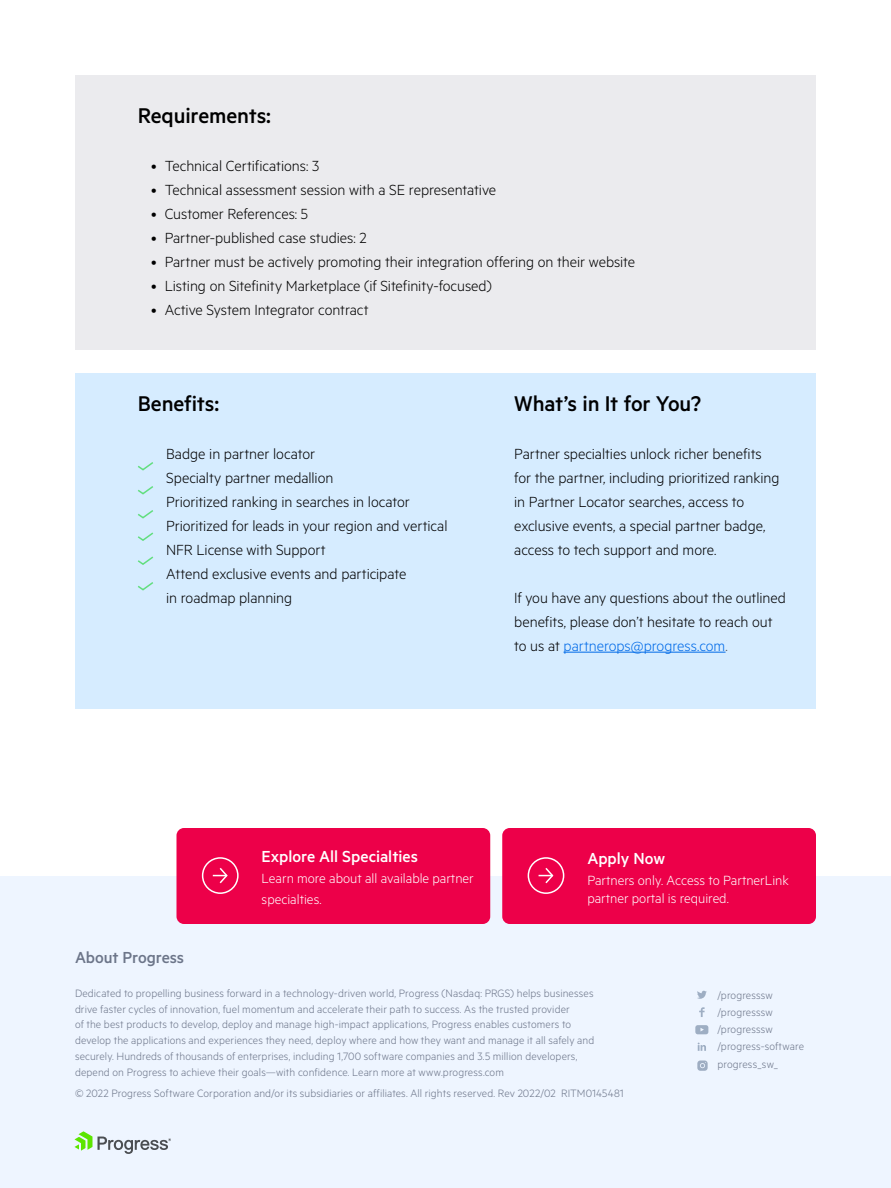
<style>
.page{position:relative;width:891px;height:1188px;background:#fff}
.page>*{position:absolute;margin:0;border:0;box-sizing:border-box;transform-origin:0 0}
.Titles_level_2{font:500 24px "Metric";letter-spacing:-.01em;color:#000}
.Titles_level_3{font:500 24px "Metric";letter-spacing:-.005em;color:#000}
.t1{font:500 18px "Metric";color:#fff}
.t2{font:500 18px "Metric";letter-spacing:-.01em;color:#6c7589}
.Body_1{font:300 16.5px/24px "Metric";letter-spacing:-.005em;color:#000}
.t3{font:300 15px/21px "Metric";color:#fff}
.t4{font:300 12px/15.8px "Metric";letter-spacing:.01em;color:#6c7589}
.s1{color:#006ae8}
.s2{color:#4b4e52}
</style>
<div class="page">
<div style="left:0;top:876px;width:891px;height:312px;background:#eef5ff"></div>
<svg style="left:74px;top:1131px;width:97px;height:23px"></svg>
<svg style="left:699px;top:1007px;width:6px;height:10px"></svg>
<svg style="left:697px;top:991px;width:10px;height:8px"></svg>
<svg style="left:698px;top:1043px;width:8px;height:8px"></svg>
<svg style="left:695px;top:1025px;width:13px;height:9px"></svg>
<svg style="left:697px;top:1060px;width:11px;height:11px"></svg>
<div style="left:177px;top:828px;width:313px;height:96px;background:#ed0049;border-radius:8px"></div>
<div style="left:502px;top:828px;width:314px;height:96px;background:#ed0049;border-radius:8px"></div>
<div style="left:202px;top:857px;width:37px;height:37px;border:2px solid #fff;border-radius:50%"></div>
<svg style="left:213px;top:868px;width:15px;height:16px"></svg>
<div style="left:528px;top:857px;width:36px;height:37px;border:2px solid #fff;border-radius:50%"></div>
<svg style="left:539px;top:868px;width:15px;height:16px"></svg>
<div style="left:75px;top:373px;width:741px;height:336px;background:#d6ecff"></div>
<div style="left:75px;top:75px;width:741px;height:275px;background:#ebebee"></div>
<svg style="left:138px;top:462px;width:15px;height:9px"></svg>
<svg style="left:138px;top:486px;width:15px;height:9px"></svg>
<svg style="left:138px;top:510px;width:15px;height:9px"></svg>
<svg style="left:138px;top:532px;width:16px;height:9px"></svg>
<svg style="left:138px;top:582px;width:15px;height:9px"></svg>
<svg style="left:138px;top:556px;width:16px;height:9px"></svg>
<hr style="left:564px;top:652px;width:162px;height:1px;background:#006ae8">
<p class="Titles_level_2" style="left:138px;top:102px;width:135px">Requirements:</p>
<p class="Body_1" style="left:151px;top:153px;width:169px">• Technical Certifications: 3</p>
<p class="Body_1" style="left:151px;top:177px;width:346px">• Technical assessment session with a SE representative</p>
<p class="Body_1" style="left:151px;top:201px;width:158px">• Customer References: 5</p>
<p class="Body_1" style="left:151px;top:225px;width:217px">• Partner-published case studies: 2</p>
<p class="Body_1" style="left:151px;top:249px;width:485px">• Partner must be actively promoting their integration offering on their website</p>
<p class="Body_1" style="left:151px;top:273px;width:342px">• Listing on Sitefinity Marketplace (if Sitefinity-focused)</p>
<p class="Body_1" style="left:151px;top:297px;width:219px">• Active System Integrator contract</p>
<p class="Titles_level_3" style="left:138px;top:390px;width:83px">Benefits:</p>
<p class="Body_1" style="left:166px;top:441px;width:283px">Badge in partner locator<br>Specialty partner medallion<br>Prioritized ranking in searches in locator Prioritized for leads in your region and vertical NFR License with Support<br>Attend exclusive events and participate<br>in roadmap planning</p>
<p class="Titles_level_2" style="left:514px;top:390px;width:188px">What’s in It for You?</p>
<p class="Body_1" style="left:514px;top:441px;width:267px">Partner specialties unlock richer benefits for the partner, including prioritized ranking in Partner Locator searches, access to exclusive events, a special partner badge, access to tech support and more.</p>
<p class="Body_1" style="left:514px;top:585px;width:273px">If you have any questions about the outlined benefits, please don’t hesitate to reach out to us at <span class="s1">partnerops@progress.com</span><span class="s2">.</span></p>
<p class="t1" style="left:262px;top:846px;width:158px">Explore All Specialties</p>
<p class="t3" style="left:262px;top:868px;width:214px">Learn more about all available partner specialties.</p>
<p class="t1" style="left:587px;top:848px;width:79px">Apply Now</p>
<p class="t3" style="left:587px;top:871px;width:203px;line-height:18px">Partners only. Access to PartnerLink partner portal is required.</p>
<p class="t2" style="left:75px;top:947px;width:111px">About Progress</p>
<p class="t4" style="left:75px;top:985px;width:521px">Dedicated to propelling business forward in a technology-driven world, Progress (Nasdaq: PRGS) helps businesses drive faster cycles of innovation, fuel momentum and accelerate their path to success. As the trusted provider<br>of the best products to develop, deploy and manage high-impact applications, Progress enables customers to develop the applications and experiences they need, deploy where and how they want and manage it all safely and securely. Hundreds of thousands of enterprises, including 1,700 software companies and 3.5 million developers, depend on Progress to achieve their goals—with confidence. Learn more at www.progress.com</p>
<p class="t4" style="left:75px;top:1085px;width:550px">© 2022 Progress Software Corporation and/or its subsidiaries or affiliates. All rights reserved. Rev 2022/02 RITM0145481</p>
<p class="t4" style="left:717px;top:986px;width:88px;line-height:17.2px">/progresssw /progresssw /progresssw /progress-software progress_sw_</p>
</div>
